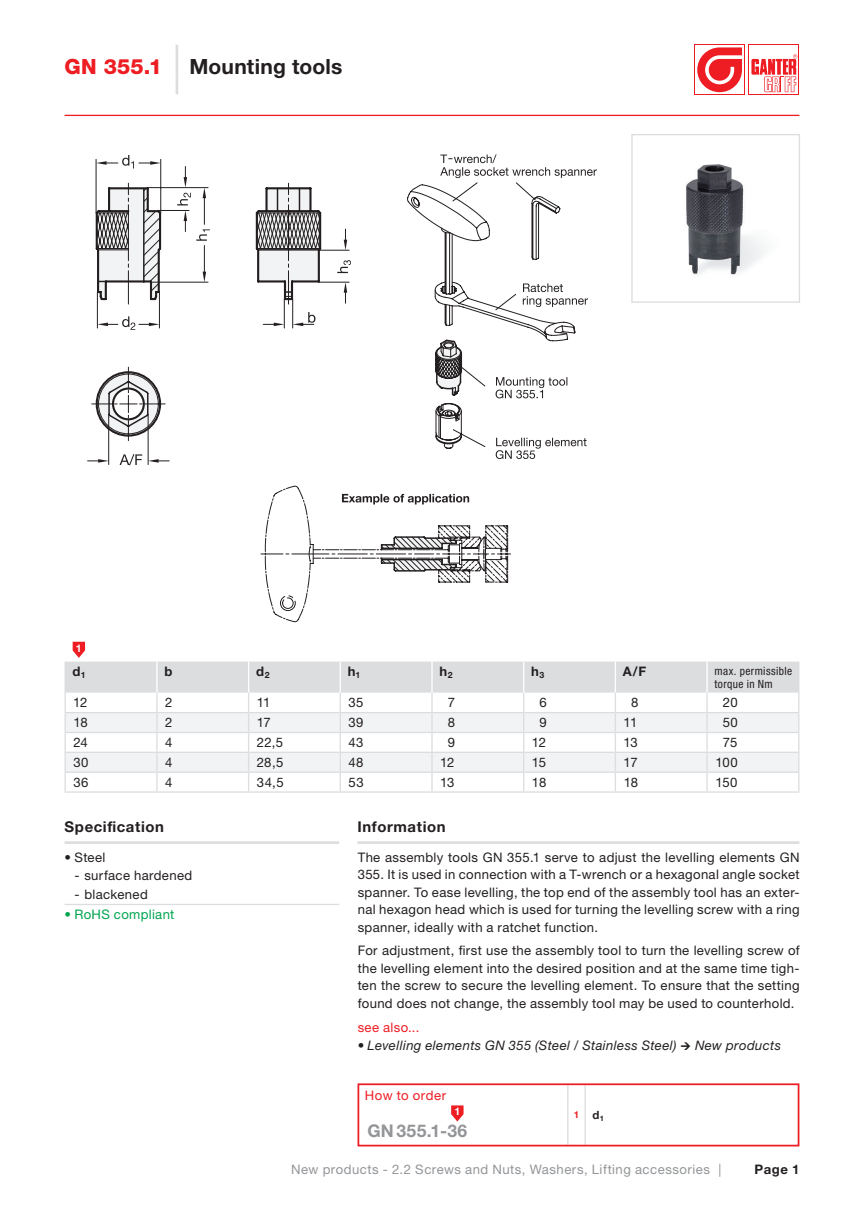
<style>
.page{position:relative;width:864px;height:1211px;background:#fff}
.page>*{position:absolute;margin:0;border:0;box-sizing:border-box;transform-origin:0 0}
.t1{font:700 21px "Helvetica Neue LTW1 G";letter-spacing:.01em;color:#231f20}
.t2{font:800 21px "Helvetica Neue LT Pro";color:#ee1d23}
.t3{font:700 17.5px "Helvetica Neue LTW1 G";letter-spacing:.025em;color:#939598}
.t4{font:700 14.88px "Helvetica Neue LTW1 G";letter-spacing:.04em;color:#231f20}
.t5{font:13.12px/17.5px "Helvetica Neue LTW1 G";letter-spacing:.025em;color:#231f20;text-align:justify}
.t6{font:italic 13.12px "Helvetica Neue LTW1 G";letter-spacing:.03em;color:#231f20}
.t7{font:13.12px "Helvetica Neue LTW1 G";letter-spacing:.035em;color:#939598}
.t8{font:13.12px "Helvetica Neue LTW1 G";letter-spacing:.03em;color:#ee1d23}
.t9{font:700 13.12px "Helvetica Neue LTW1 G";color:#231f20}
.t10{font:13.12px "Helvetica Neue LTW1 G";letter-spacing:.025em;color:#00a54f}
.t11{font:condensed 11.38px/13.1px "Helvetica Neue LT Pro";letter-spacing:.035em;color:#231f20}
.t12{font:700 10.5px "Helvetica Neue LTW1 G";color:#fff}
.t13{font:700 9.62px "Helvetica Neue LTW1 G";color:#ee1d23}
.s1{font-family:"Helvetica Neue LT Pro"}
.s2{font-size:11.38px;color:#231f20}
</style>
<div class="page">
<hr style="left:64px;top:115px;width:735px;height:1px;background:#ee1d23">
<svg style="left:694px;top:44px;width:50px;height:51px"></svg>
<div style="left:694px;top:45px;width:49px;height:49px;background:#fff"></div>
<svg style="left:697px;top:47px;width:44px;height:45px"></svg>
<div style="left:748px;top:44px;width:50px;height:51px;background:#ee1d23"></div>
<div style="left:749px;top:45px;width:49px;height:49px;background:#fff"></div>
<svg style="left:751px;top:54px;width:46px;height:38px"></svg>
<hr style="left:175px;top:45px;width:3px;height:29px;background:#dcdddf">
<hr style="left:175px;top:74px;width:3px;height:20px;background:#dcdddf">
<hr style="left:567px;top:1085px;width:1px;height:59px;background:#dcdddf">
<hr style="left:584px;top:1085px;width:1px;height:59px;background:#dcdddf">
<div style="left:357px;top:1083px;width:442px;height:63px;border:2px solid #ee1d23"></div>
<svg style="left:451px;top:1105px;width:12px;height:16px"></svg>
<svg style="left:575px;top:438px;width:11px;height:9px"></svg>
<svg style="left:575px;top:298px;width:12px;height:7px"></svg>
<svg style="left:440px;top:154px;width:156px;height:22px"></svg>
<svg style="left:265px;top:571px;width:243px;height:51px"></svg>
<svg style="left:91px;top:158px;width:484px;height:413px"></svg>
<svg style="left:413px;top:185px;width:162px;height:264px"></svg>
<svg style="left:97px;top:187px;width:366px;height:386px"></svg>
<svg style="left:94px;top:186px;width:229px;height:251px"></svg>
<img style="left:685px;top:164px;width:79px;height:111px">
<div style="left:631px;top:134px;width:168px;height:169px;border:1px solid #dcdddf"></div>
<hr style="left:64px;top:791px;width:93px;height:1px;background:#dcdddf">
<hr style="left:157px;top:791px;width:91px;height:1px;background:#dcdddf">
<hr style="left:248px;top:791px;width:92px;height:1px;background:#dcdddf">
<hr style="left:340px;top:791px;width:92px;height:1px;background:#dcdddf">
<hr style="left:432px;top:791px;width:91px;height:1px;background:#dcdddf">
<hr style="left:523px;top:791px;width:92px;height:1px;background:#dcdddf">
<hr style="left:615px;top:791px;width:91px;height:1px;background:#dcdddf">
<hr style="left:706px;top:791px;width:93px;height:1px;background:#dcdddf">
<svg style="left:64px;top:641px;width:735px;height:150px"></svg>
<hr style="left:357px;top:841px;width:442px;height:3px;background:#dcdddf">
<hr style="left:64px;top:903px;width:275px;height:2px;background:#dcdddf">
<hr style="left:64px;top:841px;width:275px;height:3px;background:#dcdddf">
<h1 class="t2" style="left:64px;top:54px;width:99px">GN 355.1</h1>
<h1 class="t1" style="left:189px;top:54px;width:154px">Mounting tools</h1>
<p class="t12" style="left:76px;top:641px;width:7px">1</p>
<p class="t9" style="left:73px;top:663px;width:15px">d<sub>1</sub></p>
<p class="t9" style="left:164px;top:663px;width:10px">b</p>
<p class="t9" style="left:256px;top:663px;width:15px">d<sub>2</sub></p>
<p class="t9" style="left:347px;top:663px;width:14px">h<sub>1</sub></p>
<p class="t9" style="left:439px;top:663px;width:15px">h<sub>2</sub></p>
<p class="t9" style="left:531px;top:663px;width:15px">h<sub>3</sub></p>
<p class="t9" style="left:622px;top:663px;width:25px">A/F</p>
<p class="t11" style="left:714px;top:664px;width:79px">max. permissible torque in Nm</p>
<p class="t5" style="left:73px;top:694px;width:16px">12</p>
<p class="t5" style="left:165px;top:694px;width:9px">2</p>
<p class="t5" style="left:256px;top:694px;width:15px">11</p>
<p class="t5" style="left:348px;top:694px;width:17px">35</p>
<p class="t5" style="left:447px;top:694px;width:9px">7</p>
<p class="t5" style="left:539px;top:694px;width:9px">6</p>
<p class="t5" style="left:630px;top:694px;width:9px">8</p>
<p class="t5" style="left:722px;top:694px;width:16px">20</p>
<p class="t5" style="left:73px;top:713px;width:16px">18</p>
<p class="t5" style="left:165px;top:713px;width:9px">2</p>
<p class="t5" style="left:257px;top:713px;width:16px">17</p>
<p class="t5" style="left:348px;top:713px;width:17px">39</p>
<p class="t5" style="left:447px;top:713px;width:9px">8</p>
<p class="t5" style="left:539px;top:713px;width:9px">9</p>
<p class="t5" style="left:623px;top:713px;width:15px">11</p>
<p class="t5" style="left:722px;top:713px;width:17px">50</p>
<p class="t5" style="left:73px;top:733px;width:16px">24</p>
<p class="t5" style="left:165px;top:733px;width:9px">4</p>
<p class="t5" style="left:257px;top:733px;width:28px">22,5</p>
<p class="t5" style="left:348px;top:733px;width:17px">43</p>
<p class="t5" style="left:447px;top:733px;width:9px">9</p>
<p class="t5" style="left:531px;top:733px;width:16px">12</p>
<p class="t5" style="left:623px;top:733px;width:16px">13</p>
<p class="t5" style="left:722px;top:733px;width:16px">75</p>
<p class="t5" style="left:73px;top:753px;width:17px">30</p>
<p class="t5" style="left:165px;top:753px;width:9px">4</p>
<p class="t5" style="left:257px;top:753px;width:28px">28,5</p>
<p class="t5" style="left:348px;top:753px;width:17px">48</p>
<p class="t5" style="left:440px;top:753px;width:16px">12</p>
<p class="t5" style="left:531px;top:753px;width:16px">15</p>
<p class="t5" style="left:623px;top:753px;width:16px">17</p>
<p class="t5" style="left:715px;top:753px;width:24px">100</p>
<p class="t5" style="left:73px;top:773px;width:17px">36</p>
<p class="t5" style="left:165px;top:773px;width:9px">4</p>
<p class="t5" style="left:257px;top:773px;width:28px">34,5</p>
<p class="t5" style="left:348px;top:773px;width:17px">53</p>
<p class="t5" style="left:440px;top:773px;width:16px">13</p>
<p class="t5" style="left:531px;top:773px;width:16px">18</p>
<p class="t5" style="left:623px;top:773px;width:16px">18</p>
<p class="t5" style="left:715px;top:773px;width:24px">150</p>
<p class="t4" style="left:64px;top:818px;width:101px">Specification</p>
<p class="t5" style="left:64px;top:848px;width:42px">• Steel</p>
<p class="t5" style="left:74px;top:866px;width:119px"><span class="s1">-</span> surface hardened</p>
<p class="t5" style="left:74px;top:885px;width:75px"><span class="s1">-</span> blackened</p>
<p class="t10" style="left:64px;top:906px;width:111px">• RoHS compliant</p>
<p class="t4" style="left:357px;top:818px;width:89px">Information</p>
<p class="t5" style="left:357px;top:848px;width:443px">The assembly tools GN 355.1 serve to adjust the levelling elements GN 355. It is used in connection with a T-wrench or a hexagonal angle socket spanner. To ease levelling, the top end of the assembly tool has an exter&shy;nal hexagon head which is used for turning the levelling screw with a ring spanner, ideally with a ratchet function.</p>
<p class="t5" style="left:357px;top:941px;width:443px">For adjustment, first use the assembly tool to turn the levelling screw of the levelling element into the desired position and at the same time tigh&shy;ten the screw to secure the levelling element. To ensure that the setting found does not change, the assembly tool may be used to counterhold.</p>
<p class="t8" style="left:357px;top:1018px;width:63px">see also...</p>
<p class="t6" style="left:357px;top:1037px;width:424px">• Levelling elements GN 355 (Steel / Stainless Steel) → New products</p>
<p class="t8" style="left:365px;top:1087px;width:83px">How to order</p>
<p class="t12" style="left:454px;top:1105px;width:7px">1</p>
<h2 class="t3" style="left:367px;top:1119px;width:101px">GN 355.1-36</h2>
<p class="t13" style="left:573px;top:1108px;width:32px">1 <span class="s2">d</span><sub>1</sub></p>
<p class="t7" style="left:291px;top:1161px;width:431px">New products - 2.2 Screws and Nuts, Washers, Lifting accessories |</p>
<p class="t9" style="left:754px;top:1161px;width:46px">Page 1</p>
</div>
